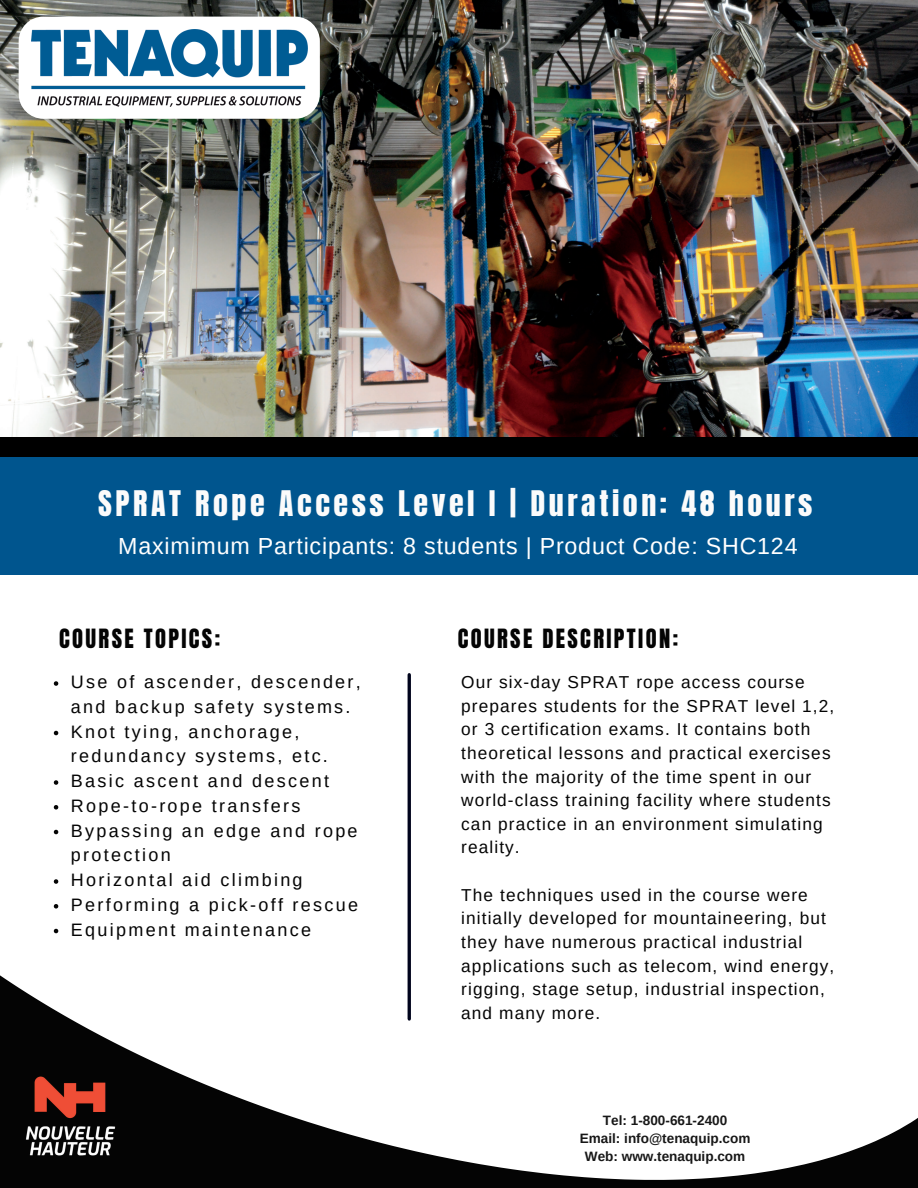
<style>
.page{position:relative;width:918px;height:1188px;background:#fff}
.page>*{position:absolute;margin:0;border:0;box-sizing:border-box;transform-origin:0 0}
.t1{font:30px "Anton";letter-spacing:.12em;color:#fbfbfb}
.t2{font:23.25px "Arimo";letter-spacing:.035em;color:#fff}
.t3{font:22.5px "Anton";letter-spacing:.105em;color:#040404}
.t4{font:18px/24.8px "Arimo";letter-spacing:.13em;color:#040404}
.t5{font:17.25px/23.7px "Arimo";letter-spacing:.065em;color:#040404}
.t6{font:700 13.5px/18px "Arimo";color:#171717;text-align:center}
</style>
<div class="page">
<svg style="left:0;top:806px;width:918px;height:382px"></svg>
<hr style="left:408px;top:675px;width:3px;height:344px;background:#00041c">
<img style="left:0;top:0;width:918px;height:437px">
<div style="left:0;top:454px;width:918px;height:121px;background:#00558e"></div>
<svg style="left:54px;top:681px;width:4px;height:5px"></svg>
<svg style="left:54px;top:731px;width:4px;height:4px"></svg>
<svg style="left:54px;top:780px;width:4px;height:5px"></svg>
<svg style="left:54px;top:805px;width:4px;height:5px"></svg>
<svg style="left:54px;top:830px;width:4px;height:4px"></svg>
<svg style="left:54px;top:879px;width:4px;height:5px"></svg>
<svg style="left:54px;top:904px;width:4px;height:5px"></svg>
<svg style="left:54px;top:929px;width:4px;height:4px"></svg>
<div style="left:0;top:437px;width:918px;height:20px;background:#000"></div>
<img style="left:12px;top:1071px;width:114px;height:94px">
<div style="left:19px;top:17px;width:301px;height:102px;background:#fff;border-radius:25px"></div>
<img style="left:31px;top:30px;width:277px;height:76px">
<h1 class="t1" style="left:98px;top:482px;width:716px">SPRAT Rope Access Level I | Duration: 48 hours</h1>
<h2 class="t2" style="left:118px;top:533px;width:681px">Maximimum Participants: 8 students | Product Code: SHC124</h2>
<h3 class="t3" style="left:59px;top:622px;width:163px">COURSE TOPICS:</h3>
<p class="t4" style="left:71px;top:669px;width:292px">Use of ascender, descender, and backup safety systems.<br>Knot tying, anchorage, redundancy systems, etc.<br>Basic ascent and descent<br>Rope-to-rope transfers<br>Bypassing an edge and rope protection<br>Horizontal aid climbing<br>Performing a pick-off rescue<br>Equipment maintenance</p>
<h3 class="t3" style="left:458px;top:622px;width:222px">COURSE DESCRIPTION:</h3>
<p class="t5" style="left:461px;top:670px;width:375px">Our six-day SPRAT rope access course prepares students for the SPRAT level 1,2, or 3 certification exams. It contains both theoretical lessons and practical exercises with the majority of the time spent in our world-class training facility where students can practice in an environment simulating reality.</p>
<p class="t5" style="left:461px;top:883px;width:375px">The techniques used in the course were initially developed for mountaineering, but they have numerous practical industrial applications such as telecom, wind energy, rigging, stage setup, industrial inspection, and many more.</p>
<p class="t6" style="left:580px;top:1112px;width:172px">Tel: 1-800-661-2400<br>Email: info@tenaquip.com<br>Web: www.tenaquip.com</p>
</div>
